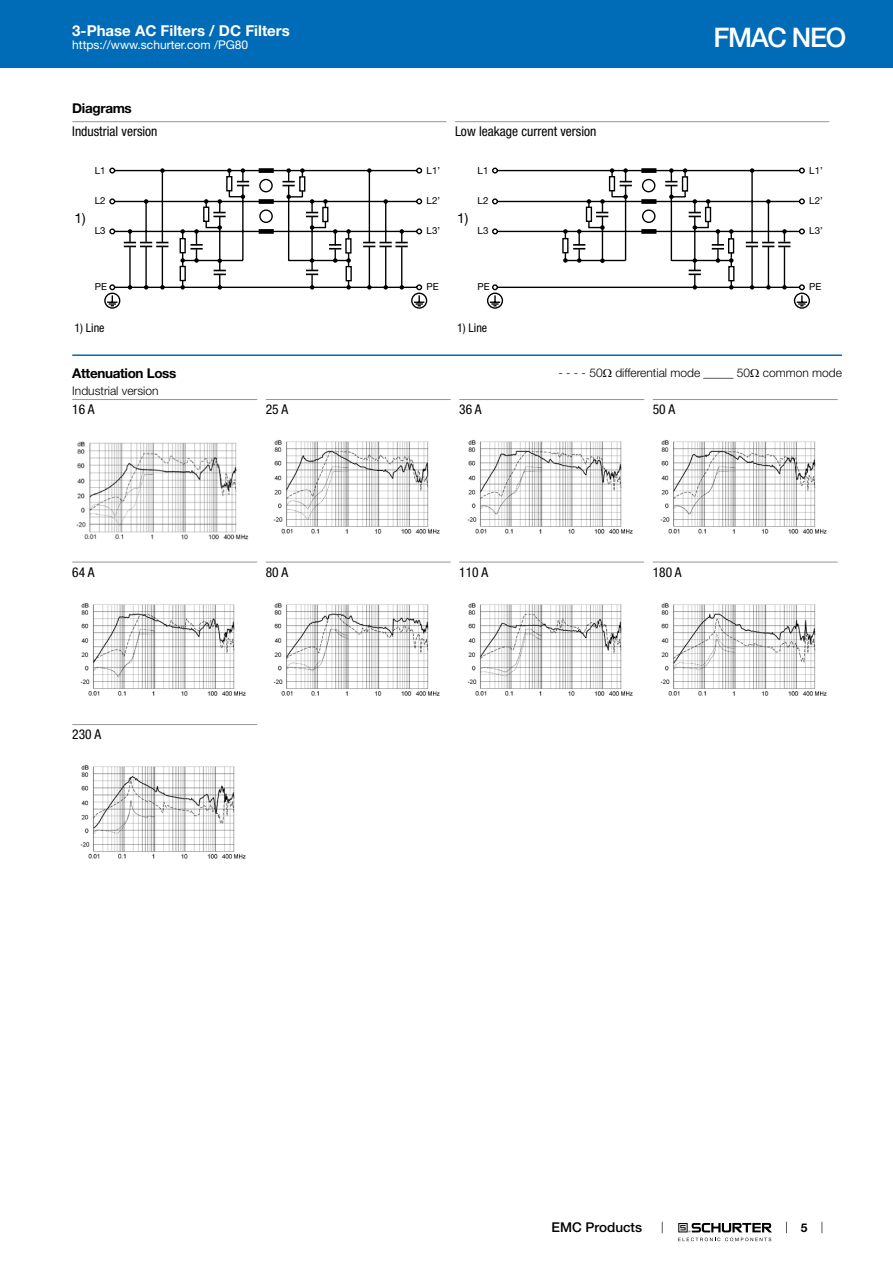
<style>
.page{position:relative;width:893px;height:1263px;background:#fff}
.page>*{position:absolute;margin:0;border:0;box-sizing:border-box;transform-origin:0 0}
.t1{font:500 27px "Helvetica Neue LT";letter-spacing:-.05em;color:#fff}
.t2{font:700 15px "Helvetica Neue LT";color:#fff}
.t3{font:13.8px "Helvetica Neue LT";color:#000}
.t4{font:condensed 13.5px "Helvetica Neue LT";color:#000}
.t5{font:700 13.5px "Helvetica Neue LT";letter-spacing:-.025em;color:#000}
.t6{font:500 13.5px "Helvetica Neue LT";color:#000}
.t7{font:300 12px "Helvetica Neue LT";color:#000}
.t8{font:12px "Helvetica Neue LT";color:#fff}
.t9{font:condensed 12px "Helvetica Neue LT";color:#000}
.t10{font:700 12px "Helvetica Neue LT";color:#000}
.t11{font:9.75px "Helvetica Neue LT";color:#000}
.s1{font-family:"Arial Unicode MS";font-weight:400}
</style>
<div class="page">
<svg style="left:678px;top:1223px;width:94px;height:18px"></svg>
<div style="left:0;top:0;width:893px;height:68px;background:#006bb6"></div>
<hr style="left:72px;top:121px;width:374px;height:1px;background:#939598">
<svg style="left:104px;top:167px;width:324px;height:142px"></svg>
<hr style="left:455px;top:121px;width:374px;height:1px;background:#939598">
<svg style="left:487px;top:167px;width:323px;height:142px"></svg>
<hr style="left:72px;top:354px;width:770px;height:2px;background:#006bb6">
<hr style="left:72px;top:399px;width:185px;height:1px;background:#939598">
<img style="left:76px;top:441px;width:173px;height:99px">
<hr style="left:266px;top:399px;width:185px;height:1px;background:#939598">
<img style="left:273px;top:440px;width:167px;height:94px">
<hr style="left:459px;top:399px;width:185px;height:1px;background:#939598">
<img style="left:467px;top:440px;width:166px;height:94px">
<hr style="left:653px;top:399px;width:185px;height:1px;background:#939598">
<img style="left:660px;top:440px;width:167px;height:94px">
<hr style="left:72px;top:562px;width:185px;height:1px;background:#939598">
<img style="left:80px;top:603px;width:166px;height:93px">
<hr style="left:266px;top:562px;width:185px;height:1px;background:#939598">
<img style="left:273px;top:603px;width:167px;height:93px">
<hr style="left:459px;top:562px;width:185px;height:1px;background:#939598">
<img style="left:467px;top:603px;width:166px;height:93px">
<hr style="left:653px;top:562px;width:185px;height:1px;background:#939598">
<img style="left:660px;top:603px;width:167px;height:93px">
<hr style="left:72px;top:724px;width:185px;height:1px;background:#939598">
<img style="left:80px;top:765px;width:166px;height:94px">
<p class="t2" style="left:72px;top:21px;width:219px">3-Phase AC Filters / DC Filters</p>
<p class="t8" style="left:72px;top:38px;width:178px">https://www.schurter.com /PG80</p>
<h1 class="t1" style="left:714px;top:21px;width:134px">FMAC NEO</h1>
<p class="t5" style="left:72px;top:99px;width:61px">Diagrams</p>
<p class="t4" style="left:72px;top:124px;width:87px">Industrial version</p>
<p class="t4" style="left:455px;top:124px;width:143px">Low leakage current version</p>
<p class="t3" style="left:74px;top:210px;width:13px">1)</p>
<p class="t11" style="left:95px;top:164px;width:12px">L1</p>
<p class="t11" style="left:95px;top:194px;width:12px">L2</p>
<p class="t11" style="left:95px;top:224px;width:12px">L3</p>
<p class="t11" style="left:427px;top:164px;width:15px">L1’</p>
<p class="t11" style="left:427px;top:194px;width:15px">L2’</p>
<p class="t11" style="left:427px;top:224px;width:15px">L3’</p>
<p class="t3" style="left:457px;top:210px;width:13px">1)</p>
<p class="t11" style="left:478px;top:164px;width:12px">L1</p>
<p class="t11" style="left:478px;top:194px;width:12px">L2</p>
<p class="t11" style="left:478px;top:224px;width:12px">L3</p>
<p class="t11" style="left:809px;top:164px;width:15px">L1’</p>
<p class="t11" style="left:809px;top:194px;width:15px">L2’</p>
<p class="t11" style="left:809px;top:224px;width:15px">L3’</p>
<p class="t11" style="left:95px;top:280px;width:14px">PE</p>
<p class="t11" style="left:427px;top:280px;width:14px">PE</p>
<p class="t11" style="left:478px;top:280px;width:14px">PE</p>
<p class="t11" style="left:809px;top:280px;width:14px">PE</p>
<p class="t9" style="left:74px;top:320px;width:32px">1) Line</p>
<p class="t9" style="left:457px;top:320px;width:32px">1) Line</p>
<p class="t5" style="left:72px;top:365px;width:106px">Attenuation Loss</p>
<p class="t7" style="left:558px;top:365px;width:285px">- - - - 50<span class="s1">Ω</span> differential mode _____ 50<span class="s1">Ω</span> common mode</p>
<p class="t7" style="left:72px;top:383px;width:88px">Industrial version</p>
<p class="t4" style="left:72px;top:401px;width:24px">16 A</p>
<p class="t4" style="left:266px;top:401px;width:24px">25 A</p>
<p class="t4" style="left:459px;top:401px;width:24px">36 A</p>
<p class="t4" style="left:653px;top:401px;width:24px">50 A</p>
<p class="t4" style="left:72px;top:564px;width:24px">64 A</p>
<p class="t4" style="left:266px;top:564px;width:24px">80 A</p>
<p class="t4" style="left:459px;top:564px;width:30px">110 A</p>
<p class="t4" style="left:653px;top:564px;width:30px">180 A</p>
<p class="t4" style="left:72px;top:726px;width:30px">230 A</p>
<p class="t6" style="left:552px;top:1219px;width:92px">EMC Products</p>
<p class="t10" style="left:801px;top:1220px;width:8px">5</p>
</div>
